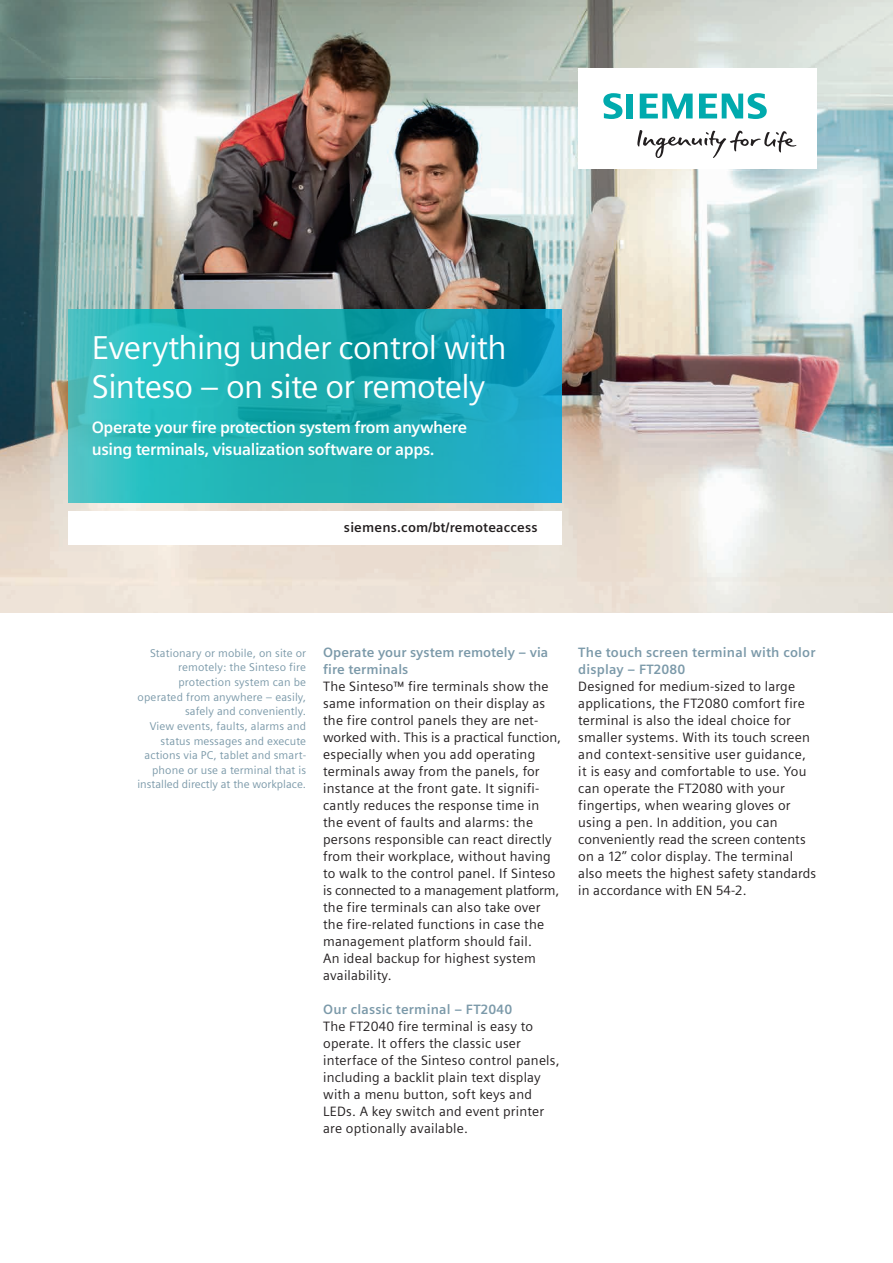
<style>
.page{position:relative;width:893px;height:1263px;background:#fff}
.page>*{position:absolute;margin:0;border:0;box-sizing:border-box;transform-origin:0 0}
.t1{font:33px/39.6px "Siemens Sans";letter-spacing:-.02em;color:#fff}
.t2{font:700 16.5px/21.5px "Siemens Sans";letter-spacing:-.025em;color:#fff}
.t3{font:13.5px/17px "Siemens Sans";letter-spacing:.015em;color:#231f20}
.t4{font:700 13.5px/17px "Siemens Sans";letter-spacing:.015em;color:#7b99a9}
.t5{font:700 13.5px "Siemens Sans";letter-spacing:.015em;color:#231f20}
.t6{font:11.25px/14.7px "Siemens Sans";letter-spacing:.01em;color:#7b99a9;text-align:right}
</style>
<div class="page">
<img style="left:0;top:0;width:893px;height:612px">
<div style="left:578px;top:68px;width:238px;height:101px;background:#fff"></div>
<svg style="left:637px;top:130px;width:159px;height:28px"></svg>
<svg style="left:603px;top:93px;width:30px;height:26px"></svg>
<svg style="left:640px;top:94px;width:53px;height:25px"></svg>
<svg style="left:699px;top:93px;width:68px;height:26px"></svg>
<div style="left:68px;top:511px;width:493px;height:33px;background:#fff"></div>
<svg style="left:68px;top:310px;width:493px;height:192px"></svg>
<h1 class="t1" style="left:92px;top:328px;width:416px">Everything under control with<br>Sinteso ‒ on site or remotely</h1>
<p class="t2" style="left:92px;top:417px;width:377px">Operate your fire protection system from anywhere using terminals, visualization software or apps.</p>
<p class="t5" style="left:344px;top:520px;width:195px">siemens.com/bt/remoteaccess</p>
<p class="t6" style="left:137px;top:646px;width:170px">Stationary or mobile, on site or remotely: the Sinteso fire protection system can be operated from anywhere ‒ easily, safely and conveniently.<br>View events, faults, alarms and status messages and execute actions via PC, tablet and smart&shy;phone or use a terminal that is installed directly at the workplace.</p>
<p class="t4" style="left:323px;top:644px;width:227px">Operate your system remotely ‒ via fire terminals</p>
<p class="t3" style="left:323px;top:678px;width:239px">The Sinteso™ fire terminals show the same information on their display as the fire control panels they are net&shy;worked with. This is a practical function, especially when you add operating terminals away from the panels, for instance at the front gate. It signifi&shy;cantly reduces the response time in the event of faults and alarms: the persons responsible can react directly from their workplace, without having to walk to the control panel. If Sinteso is connected to a management platform, the fire terminals can also take over the fire-related functions in case the management platform should fail.<br>An ideal backup for highest system availability.</p>
<p class="t4" style="left:323px;top:1001px;width:191px">Our classic terminal ‒ FT2040</p>
<p class="t3" style="left:323px;top:1018px;width:238px">The FT2040 fire terminal is easy to operate. It offers the classic user interface of the Sinteso control panels, including a backlit plain text display with a menu button, soft keys and LEDs. A key switch and event printer are optionally available.</p>
<p class="t4" style="left:578px;top:644px;width:239px">The touch screen terminal with color display – FT2080</p>
<p class="t3" style="left:578px;top:678px;width:239px">Designed for medium-sized to large applications, the FT2080 comfort fire terminal is also the ideal choice for smaller systems. With its touch screen and context-sensitive user guidance, it is easy and comfortable to use. You can operate the FT2080 with your fingertips, when wearing gloves or using a pen. In addition, you can conveniently read the screen contents on a 12’’ color display. The terminal also meets the highest safety standards in accordance with EN 54-2.</p>
</div>
